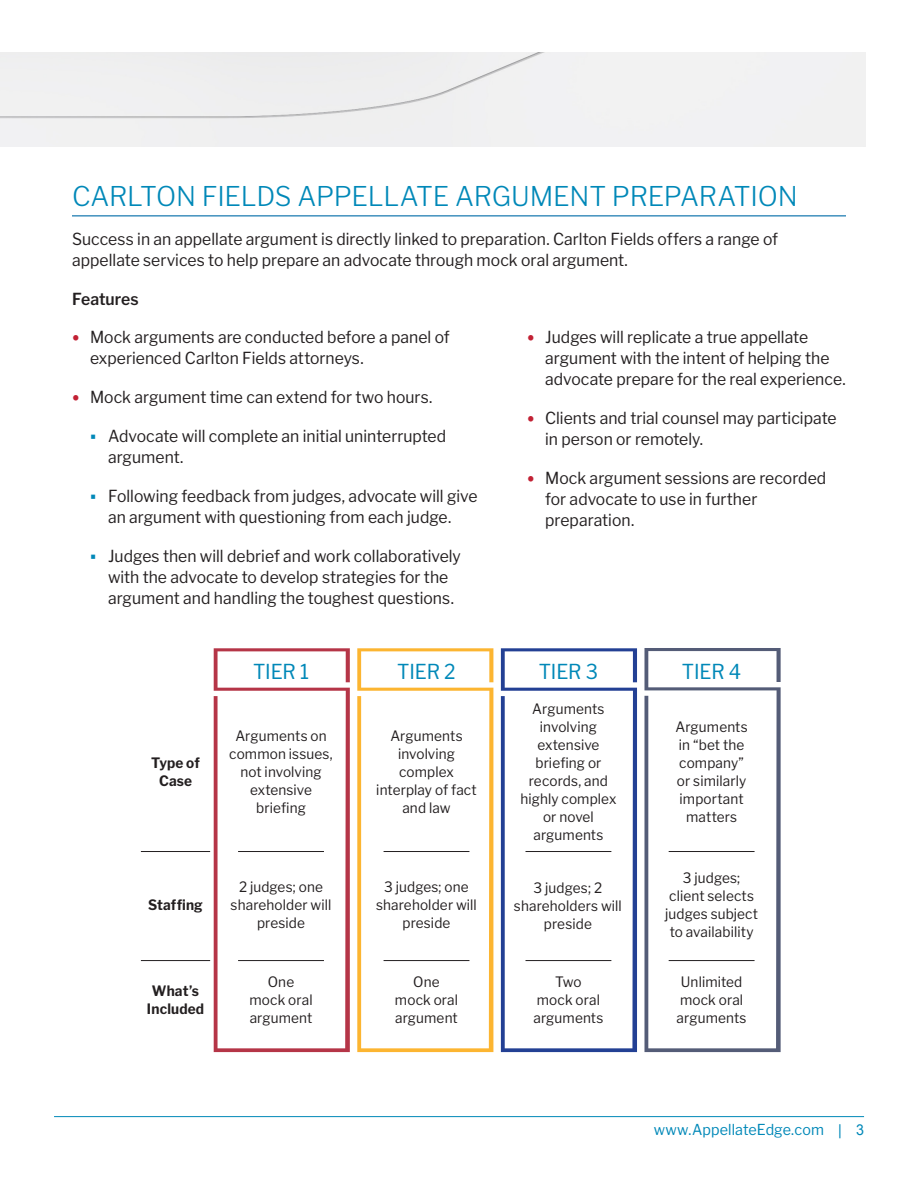
<style>
.page{position:relative;width:918px;height:1188px;background:#fff}
.page>*{position:absolute;margin:0;border:0;box-sizing:border-box;transform-origin:0 0}
.Article_Deck_2_UC{font:300 27px "Libre Franklin";letter-spacing:-.01em;color:#0088b8}
.Article_Deck_3_table{font:20.4px "Libre Franklin";letter-spacing:-.005em;color:#0088b8;scale:.93 1}
.Article_Body_1st_par{font:16.5px/21px "Libre Franklin";letter-spacing:.005em;color:#231f20;scale:.95 1}
.Article_Body_1st_par-2{font:600 16.5px "Libre Franklin";letter-spacing:-.005em;color:#231f20;scale:.95 1}
.t1{font:15px "Libre Franklin";letter-spacing:.01em;color:#0088b8;scale:.95 1}
.Article_Body{font:14.25px/18px "Libre Franklin";letter-spacing:.01em;color:#231f20;text-align:center;scale:.95 1}
.Article_Body-2{font:700 14.25px/18px "Libre Franklin";letter-spacing:.015em;color:#231f20;text-align:center;scale:.95 1}
.s1{font-family:"Arial"}
</style>
<div class="page">
<div style="left:0;top:52px;width:866px;height:95px;background:#f1f1f1"></div>
<hr style="left:54px;top:1116px;width:810px;height:1px;background:#0088b8">
<hr style="left:72px;top:215px;width:774px;height:1px;background:#006ba7">
<svg style="left:644px;top:648px;width:137px;height:404px"></svg>
<svg style="left:501px;top:648px;width:136px;height:404px"></svg>
<svg style="left:357px;top:648px;width:136px;height:404px"></svg>
<svg style="left:214px;top:648px;width:136px;height:404px"></svg>
<hr style="left:238px;top:851px;width:86px;height:1px;background:#231f20">
<hr style="left:384px;top:851px;width:85px;height:1px;background:#231f20">
<hr style="left:526px;top:851px;width:85px;height:1px;background:#231f20">
<hr style="left:669px;top:851px;width:86px;height:1px;background:#231f20">
<hr style="left:238px;top:960px;width:86px;height:1px;background:#231f20">
<hr style="left:384px;top:960px;width:85px;height:1px;background:#231f20">
<hr style="left:526px;top:960px;width:85px;height:1px;background:#231f20">
<hr style="left:669px;top:960px;width:86px;height:1px;background:#231f20">
<hr style="left:141px;top:851px;width:69px;height:1px;background:#231f20">
<hr style="left:141px;top:960px;width:69px;height:1px;background:#231f20">
<p class="Article_Deck_2_UC" style="left:72px;top:180px;width:727px">CARLTON FIELDS APPELLATE ARGUMENT PREPARATION</p>
<p class="Article_Body_1st_par" style="left:72px;top:229px;width:745px">Success in an appellate argument is directly linked to preparation. Carlton Fields offers a range of appellate services to help prepare an advocate through mock oral argument.</p>
<p class="Article_Body_1st_par-2" style="left:72px;top:289px;width:72px">Features</p>
<p class="Article_Body_1st_par" style="left:90px;top:326px;width:380px">Mock arguments are conducted before a panel of experienced Carlton Fields attorneys.</p>
<p class="Article_Body_1st_par" style="left:90px;top:386px;width:362px">Mock argument time can extend for two hours.</p>
<p class="Article_Body_1st_par" style="left:108px;top:425px;width:357px">Advocate will complete an initial uninterrupted argument.</p>
<p class="Article_Body_1st_par" style="left:108px;top:485px;width:390px">Following feedback from judges, advocate will give an argument with questioning from each judge.</p>
<p class="Article_Body_1st_par" style="left:108px;top:545px;width:373px">Judges then will debrief and work collaboratively with the advocate to develop strategies for the argument and handling the toughest questions.</p>
<p class="Article_Body_1st_par" style="left:545px;top:326px;width:318px">Judges will replicate a true appellate argument with the intent of helping the advocate prepare for the real experience.</p>
<p class="Article_Body_1st_par" style="left:545px;top:407px;width:308px">Clients and trial counsel may participate in person or remotely.</p>
<p class="Article_Body_1st_par" style="left:545px;top:467px;width:297px">Mock argument sessions are recorded for advocate to use in further preparation.</p>
<p class="Article_Body-2" style="left:151px;top:754px;width:53px">Type of<br>Case</p>
<p class="Article_Body-2" style="left:148px;top:896px;width:59px">Staffing</p>
<p class="Article_Body-2" style="left:147px;top:982px;width:62px">What’s<br>Included</p>
<p class="Article_Deck_3_table" style="left:253px;top:660px;width:62px">TIER 1</p>
<p class="Article_Deck_3_table" style="left:397px;top:660px;width:64px">TIER 2</p>
<p class="Article_Deck_3_table" style="left:539px;top:660px;width:65px">TIER 3</p>
<p class="Article_Deck_3_table" style="left:682px;top:660px;width:65px">TIER 4</p>
<p class="Article_Body" style="left:229px;top:727px;width:111px">Arguments on common issues, not involving extensive briefing</p>
<p class="Article_Body" style="left:231px;top:877px;width:108px">2 judges; one shareholder will preside</p>
<p class="Article_Body" style="left:520px;top:700px;width:103px">Arguments involving extensive briefing or records, and highly complex or novel arguments</p>
<p class="Article_Body" style="left:376px;top:727px;width:107px">Arguments involving complex interplay of fact and law</p>
<p class="Article_Body" style="left:675px;top:718px;width:78px">Arguments in “bet the company” or similarly important matters</p>
<p class="Article_Body" style="left:376px;top:877px;width:108px">3 judges; one shareholder will preside</p>
<p class="Article_Body" style="left:514px;top:879px;width:115px">3 judges; 2 shareholders will preside</p>
<p class="Article_Body" style="left:665px;top:869px;width:99px">3 judges; client selects judges subject to availability</p>
<p class="Article_Body" style="left:249px;top:973px;width:68px">One mock oral argument</p>
<p class="Article_Body" style="left:533px;top:973px;width:75px">Two<br>mock oral arguments</p>
<p class="Article_Body" style="left:395px;top:973px;width:68px">One mock oral argument</p>
<p class="Article_Body" style="left:677px;top:973px;width:75px;text-align:left">Unlimited mock oral arguments</p>
<p class="t1" style="left:654px;top:1121px;width:223px">www.AppellateEdge.com <span class="s1">| 3</span></p>
</div>
